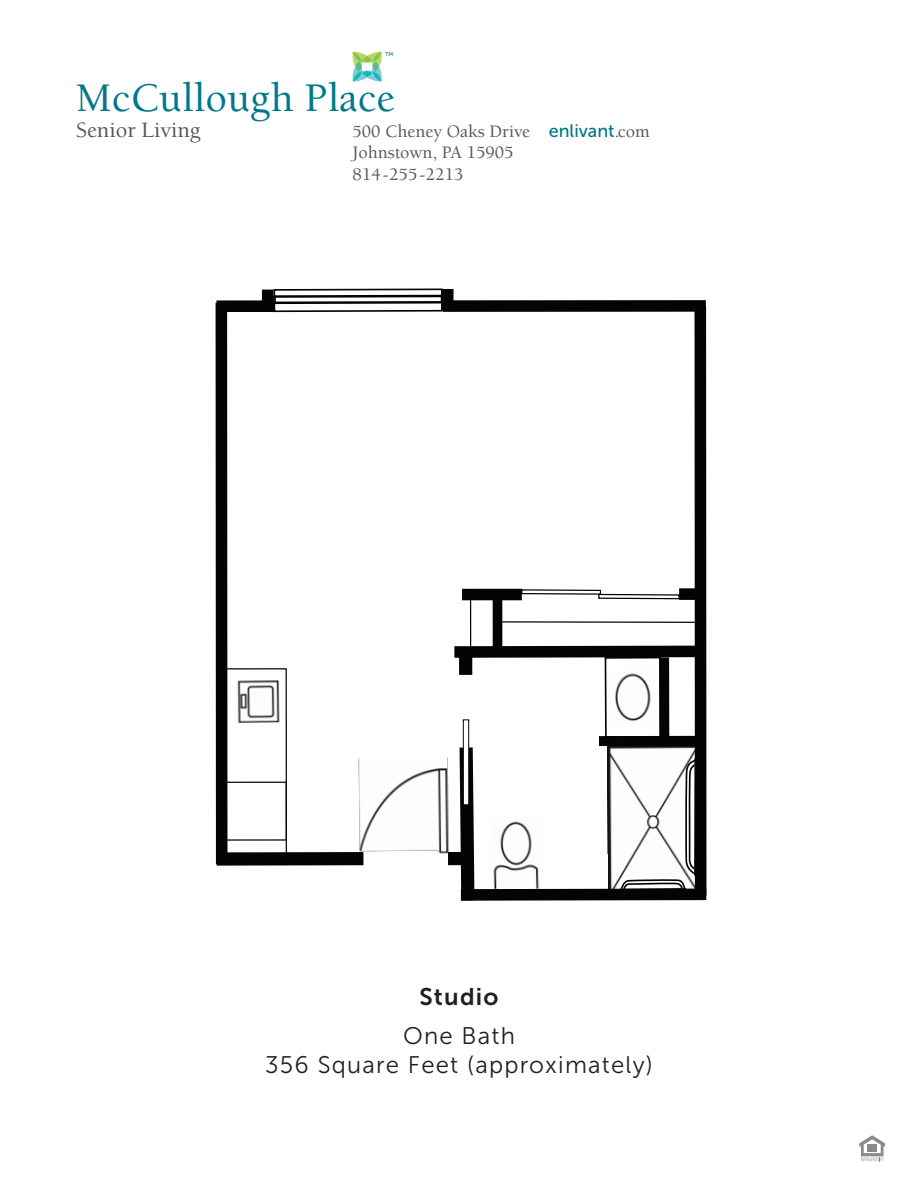
<style>
.page{position:relative;width:918px;height:1188px;background:#fff}
.page>*{position:absolute;margin:0;border:0;box-sizing:border-box;transform-origin:0 0}
.t1{font:500 41.7px "Berkeley Std";color:#027988}
.t2{font:24px/39px "Museo Sans 300";letter-spacing:.05em;color:#231f20;text-align:center}
.t3{font:500 22.5px "Berkeley Std";color:#57585a}
.t4{font:19.8px/23.9px "Myriad Pro";letter-spacing:-.005em;color:#040503;text-align:center}
.t5{font:500 18px/21.6px "Berkeley Std";color:#57585a}
.t6{font:5.7px "Museo Sans 500";color:#107c79}
.s1{font-family:"Museo Sans 500";font-weight:400;color:#027988}
.s2{color:#495550}
.s3{font-family:"Museo Sans 700"}
</style>
<div class="page">
<div style="left:605px;top:657px;width:56px;height:81px;border:2px solid #040503"></div>
<img style="left:607px;top:668px;width:44px;height:58px">
<img style="left:358px;top:757px;width:91px;height:109px">
<svg style="left:522px;top:589px;width:157px;height:11px"></svg>
<hr style="left:498px;top:621px;width:197px;height:2px;background:#040503">
<hr style="left:470px;top:589px;width:1px;height:58px;background:#040503">
<div style="left:225px;top:668px;width:62px;height:191px;border:1px solid #040503"></div>
<div style="left:225px;top:782px;width:62px;height:59px;border:1px solid #040503"></div>
<img style="left:237px;top:680px;width:43px;height:43px">
<svg style="left:272px;top:288px;width:171px;height:25px"></svg>
<div style="left:493px;top:594px;width:9px;height:61px;background:#040503"></div>
<svg style="left:454px;top:640px;width:253px;height:24px"></svg>
<div style="left:217px;top:852px;width:146px;height:14px;background:#040503"></div>
<div style="left:462px;top:589px;width:60px;height:11px;background:#040503"></div>
<div style="left:659px;top:657px;width:10px;height:86px;background:#040503"></div>
<div style="left:459px;top:652px;width:13px;height:23px;background:#040503"></div>
<div style="left:216px;top:300px;width:58px;height:12px;background:#040503"></div>
<div style="left:262px;top:290px;width:12px;height:20px;background:#040503"></div>
<svg style="left:449px;top:734px;width:258px;height:167px"></svg>
<div style="left:695px;top:306px;width:11px;height:590px;background:#040503"></div>
<div style="left:216px;top:303px;width:11px;height:561px;background:#040503"></div>
<div style="left:679px;top:588px;width:23px;height:12px;background:#040503"></div>
<div style="left:443px;top:300px;width:263px;height:12px;background:#040503"></div>
<div style="left:442px;top:289px;width:12px;height:21px;background:#040503"></div>
<div style="left:448px;top:852px;width:15px;height:13px;background:#040503"></div>
<div style="left:463px;top:720px;width:6px;height:85px;background:#fff"></div>
<div style="left:463px;top:719px;width:6px;height:86px;border:1px solid #040503"></div>
<svg style="left:353px;top:52px;width:29px;height:30px"></svg>
<svg style="left:859px;top:1135px;width:26px;height:26px"></svg>
<p class="t6" style="left:385px;top:51px;width:10px">TM</p>
<p class="t1" style="left:76px;top:76px;width:320px">McCullough Place</p>
<p class="t3" style="left:76px;top:117px;width:126px">Senior Living</p>
<p class="t5" style="left:353px;top:120px;width:299px">500 Cheney Oaks Drive <span class="s1">enlivant</span><span class="s2">.</span>com<br>Johnstown, PA 15905<br>814-255-2213</p>
<p class="t2" style="left:403px;top:978px;width:113px"><span class="s3">Studio<br></span>One Bath</p>
<p class="t2" style="left:265px;top:1046px;width:389px">356 Square Feet (approximately)</p>
<p class="t4" style="left:440px;top:995px;width:82px">Studio<br>356 Sq. ft.</p>
</div>
